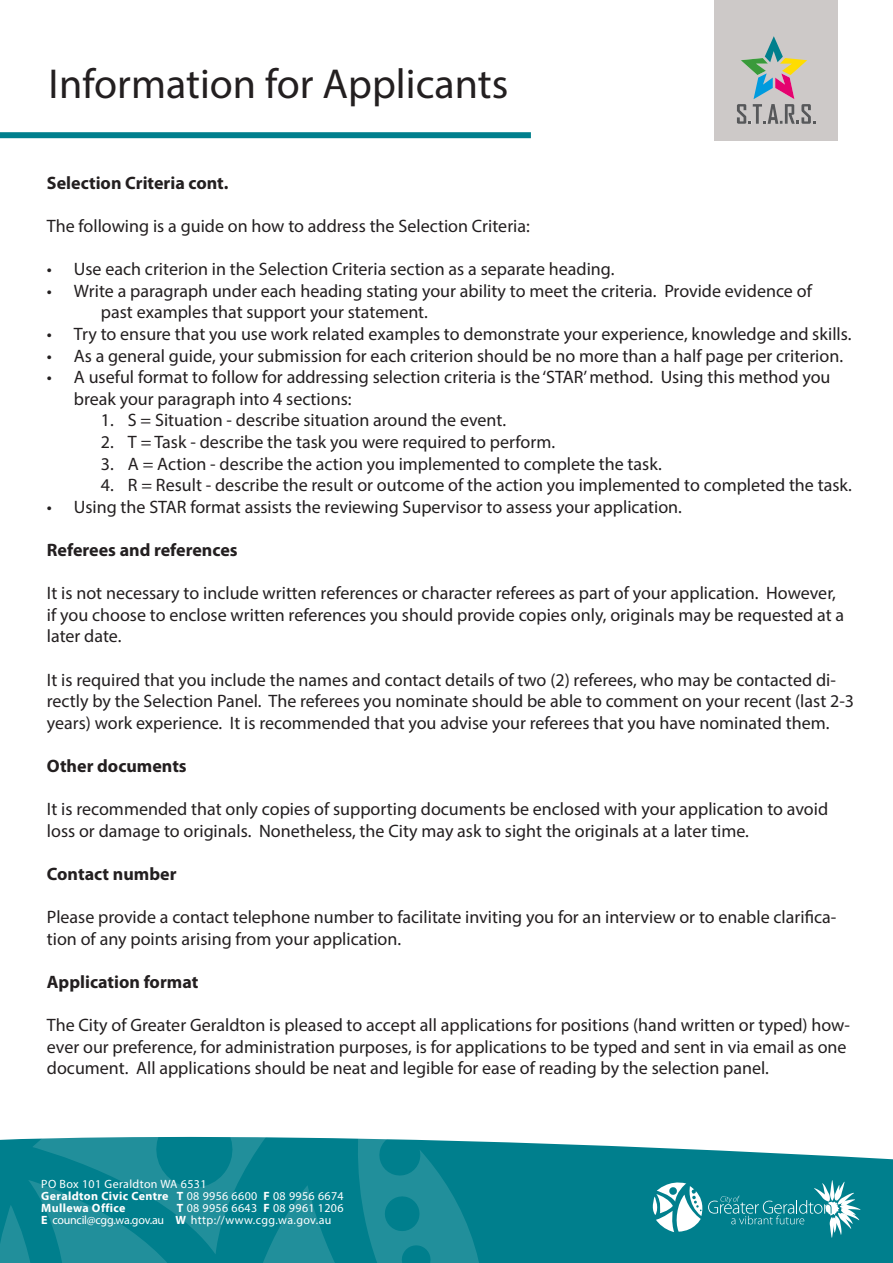
<style>
.page{position:relative;width:893px;height:1263px;background:#fff}
.page>*{position:absolute;margin:0;border:0;box-sizing:border-box;transform-origin:0 0}
.t1{font:42px "Myriad Pro";color:#231f20}
.t2{font:18px/21.6px "Myriad Pro";color:#231f20}
.t3{font:700 18px "Myriad Pro";color:#231f20}
.t4{font:700 12px "Myriad Pro";letter-spacing:.03em;color:#fff}
.t5{font:12px "Myriad Pro";letter-spacing:-.02em;color:#fff}
.t6{font:12px "Myriad Pro";letter-spacing:.03em;color:#fff}
.s1{font-weight:400}
.s2{font-weight:700}
</style>
<div class="page">
<svg style="left:0;top:1138px;width:893px;height:125px;background:#1f8e9b"></svg>
<svg style="left:32px;top:1136px;width:175px;height:118px;background:#188b97"></svg>
<svg style="left:0;top:1180px;width:192px;height:83px;background:#0f8693"></svg>
<svg style="left:542px;top:1245px;width:6px;height:18px"></svg>
<svg style="left:207px;top:1137px;width:299px;height:126px;background:#0f8693"></svg>
<div style="left:0;top:132px;width:531px;height:6px;background:#007f8d"></div>
<svg style="left:653px;top:1180px;width:207px;height:57px;background:#3599a4"></svg>
<div style="left:714px;top:0;width:124px;height:141px;background:#cdc9c8"></div>
<svg style="left:737px;top:36px;width:79px;height:88px"></svg>
<p class="t1" style="left:49px;top:58px;width:461px">Information for Applicants</p>
<p class="t3" style="left:47px;top:171px;width:183px">Selection Criteria cont.</p>
<p class="t2" style="left:47px;top:215px;width:484px">The following is a guide on how to address the Selection Criteria:</p>
<p class="t2" style="left:47px;top:258px;width:569px">• Use each criterion in the Selection Criteria section as a separate heading.</p>
<p class="t2" style="left:101px;top:280px;width:712px;text-indent:-54px">• Write a paragraph under each heading stating your ability to meet the criteria. Provide evidence of past examples that support your statement.</p>
<p class="t2" style="left:47px;top:323px;width:806px">• Try to ensure that you use work related examples to demonstrate your experience, knowledge and skills.</p>
<p class="t2" style="left:47px;top:344px;width:798px">• As a general guide, your submission for each criterion should be no more than a half page per criterion.</p>
<p class="t2" style="left:74px;top:366px;width:758px;text-indent:-27px">• A useful format to follow for addressing selection criteria is the ‘STAR’ method. Using this method you break your paragraph into 4 sections:</p>
<p class="t2" style="left:101px;top:409px;width:407px">1. S = Situation - describe situation around the event.</p>
<p class="t2" style="left:101px;top:431px;width:456px">2. T = Task - describe the task you were required to perform.</p>
<p class="t2" style="left:101px;top:452px;width:562px">3. A = Action - describe the action you implemented to complete the task.</p>
<p class="t2" style="left:101px;top:474px;width:753px">4. R = Result - describe the result or outcome of the action you implemented to completed the task.</p>
<p class="t2" style="left:47px;top:496px;width:637px">• Using the STAR format assists the reviewing Supervisor to assess your application.</p>
<p class="t3" style="left:47px;top:538px;width:192px">Referees and references</p>
<p class="t2" style="left:47px;top:582px;width:799px">It is not necessary to include written references or character referees as part of your application. However, if you choose to enclose written references you should provide copies only, originals may be requested at a later date.</p>
<p class="t2" style="left:47px;top:668px;width:809px">It is required that you include the names and contact details of two (2) referees, who may be contacted di&shy;rectly by the Selection Panel. The referees you nominate should be able to comment on your recent (last 2-3 years) work experience. It is recommended that you advise your referees that you have nominated them.</p>
<p class="t3" style="left:47px;top:754px;width:141px">Other documents</p>
<p class="t2" style="left:47px;top:798px;width:783px">It is recommended that only copies of supporting documents be enclosed with your application to avoid loss or damage to originals. Nonetheless, the City may ask to sight the originals at a later time.</p>
<p class="t3" style="left:47px;top:862px;width:131px">Contact number</p>
<p class="t2" style="left:47px;top:906px;width:791px">Please provide a contact telephone number to facilitate inviting you for an interview or to enable clarifica&shy;tion of any points arising from your application.</p>
<p class="t3" style="left:47px;top:970px;width:153px">Application format</p>
<p class="t2" style="left:47px;top:1014px;width:804px">The City of Greater Geraldton is pleased to accept all applications for positions (hand written or typed) how&shy;ever our preference, for administration purposes, is for applications to be typed and sent in via email as one document. All applications should be neat and legible for ease of reading by the selection panel.</p>
<p class="t6" style="left:41px;top:1177px;width:167px">PO Box 101 Geraldton WA 6531</p>
<p class="t4" style="left:41px;top:1188px;width:304px">Geraldton Civic Centre T <span class="s1">08 9956 6600</span> F <span class="s1">08 9956 6674</span></p>
<p class="t4" style="left:41px;top:1200px;width:86px">Mullewa Office</p>
<p class="t6" style="left:177px;top:1201px;width:168px"><span class="s2">T</span> 08 9956 6643 <span class="s2">F</span> 08 9961 1206</p>
<p class="t5" style="left:41px;top:1213px;width:292px"><span class="s2">E</span> council@cgg.wa.gov.au <span class="s2">W</span> http://www.cgg.wa.gov.au</p>
</div>
